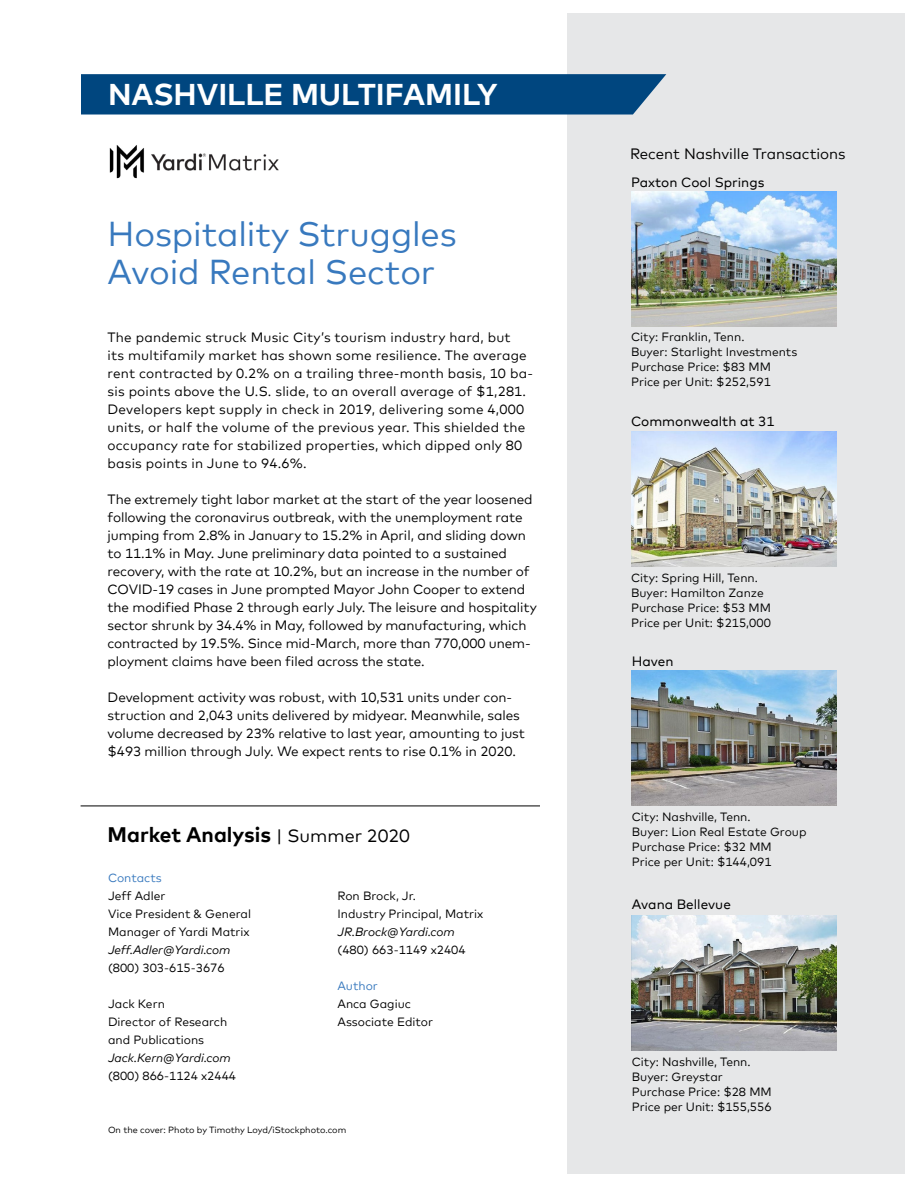
<style>
.page{position:relative;width:918px;height:1188px;background:#fff}
.page>*{position:absolute;margin:0;border:0;box-sizing:border-box;transform-origin:0 0}
.t1{font:34.5px/39px "Mark Offc Pro";letter-spacing:-.005em;color:#3879be}
.t2{font:700 30px "Mark Offc Pro";color:#fff}
.t3{font:700 21px "Mark Offc Pro";color:#000}
.t4{font:15px "Mark Offc Pro";color:#000}
.t5{font:13.5px/18px "Mark Offc Pro";letter-spacing:-.005em;color:#000}
.t6{font:13.5px/18px "Mark Offc Pro";letter-spacing:.015em;color:#000}
.t7{font:13.5px "Mark Offc Pro";color:#000}
.t8{font:12px/15px "Mark Offc Pro";color:#000}
.t9{font:italic 12px "Mark Offc Pro";color:#000}
.t10{font:12px "Mark Offc Pro";color:#3879be}
.t11{font:9px "Mark Offc Pro";color:#000}
.s1{font-weight:400;font-size:18px}
</style>
<div class="page">
<img style="left:110px;top:145px;width:169px;height:33px">
<div style="left:567px;top:14px;width:337px;height:1160px;background:#e6e7e8"></div>
<img style="left:632px;top:670px;width:205px;height:135px">
<img style="left:632px;top:915px;width:205px;height:135px">
<img style="left:631px;top:191px;width:205px;height:135px">
<img style="left:631px;top:432px;width:205px;height:135px">
<hr style="left:81px;top:806px;width:459px;height:1px;background:#000">
<svg style="left:81px;top:74px;width:585px;height:41px;background:#094c83"></svg>
<h2 class="t2" style="left:108px;top:71px;width:391px">NASHVILLE MULTIFAMILY</h2>
<h1 class="t1" style="left:108px;top:211px;width:351px">Hospitality Struggles<br>Avoid Rental Sector</h1>
<p class="t6" style="left:108px;top:327px;width:427px">The pandemic struck Music City’s tourism industry hard, but<br>its multifamily market has shown some resilience. The average rent contracted by 0.2% on a trailing three-month basis, 10 ba&shy;sis points above the U.S. slide, to an overall average of $1,281.<br>Developers kept supply in check in 2019, delivering some 4,000 units, or half the volume of the previous year. This shielded the occupancy rate for stabilized properties, which dipped only 80 basis points in June to 94.6%.</p>
<p class="t5" style="left:108px;top:489px;width:431px">The extremely tight labor market at the start of the year loosened following the coronavirus outbreak, with the unemployment rate jumping from 2.8% in January to 15.2% in April, and sliding down to 11.1% in May. June preliminary data pointed to a sustained recovery, with the rate at 10.2%, but an increase in the number of COVID-19 cases in June prompted Mayor John Cooper to extend the modified Phase 2 through early July. The leisure and hospitality sector shrunk by 34.4% in May, followed by manufacturing, which contracted by 19.5%. Since mid-March, more than 770,000 unem&shy;ployment claims have been filed across the state.</p>
<p class="t5" style="left:108px;top:687px;width:419px">Development activity was robust, with 10,531 units under con&shy;struction and 2,043 units delivered by midyear. Meanwhile, sales volume decreased by 23% relative to last year, amounting to just $493 million through July. We expect rents to rise 0.1% in 2020.</p>
<h3 class="t3" style="left:108px;top:818px;width:304px">Market Analysis <span class="s1">| Summer 2020</span></h3>
<p class="t10" style="left:108px;top:869px;width:55px">Contacts</p>
<p class="t8" style="left:108px;top:886px;width:145px;line-height:18px">Jeff Adler<br>Vice President &amp; General<br>Manager of Yardi Matrix</p>
<p class="t9" style="left:108px;top:941px;width:124px">Jeff.Adler@Yardi.com</p>
<p class="t8" style="left:108px;top:959px;width:118px">(800) 303-615-3676</p>
<p class="t8" style="left:108px;top:994px;width:121px;line-height:18px">Jack Kern<br>Director of Research and Publications</p>
<p class="t9" style="left:108px;top:1049px;width:124px">Jack.Kern@Yardi.com</p>
<p class="t8" style="left:108px;top:1067px;width:130px">(800) 866-1124 x2444</p>
<p class="t8" style="left:338px;top:886px;width:147px;line-height:18px">Ron Brock, Jr.<br>Industry Principal, Matrix</p>
<p class="t9" style="left:338px;top:923px;width:119px">JR.Brock@Yardi.com</p>
<p class="t8" style="left:338px;top:941px;width:130px">(480) 663-1149 x2404</p>
<p class="t10" style="left:338px;top:977px;width:42px">Author</p>
<p class="t8" style="left:338px;top:994px;width:97px;line-height:18px">Anca Gagiuc<br>Associate Editor</p>
<p class="t11" style="left:108px;top:1123px;width:240px">On the cover: Photo by Timothy Loyd/iStockphoto.com</p>
<p class="t4" style="left:630px;top:142px;width:217px">Recent Nashville Transactions</p>
<p class="t7" style="left:631px;top:172px;width:135px">Paxton Cool Springs</p>
<p class="t8" style="left:631px;top:328px;width:168px">City: Franklin, Tenn.<br>Buyer: Starlight Investments<br>Purchase Price: $83 MM<br>Price per Unit: $252,591</p>
<p class="t7" style="left:631px;top:411px;width:145px">Commonwealth at 31</p>
<p class="t8" style="left:631px;top:570px;width:142px">City: Spring Hill, Tenn.<br>Buyer: Hamilton Zanze<br>Purchase Price: $53 MM<br>Price per Unit: $215,000</p>
<p class="t7" style="left:632px;top:651px;width:43px">Haven</p>
<p class="t8" style="left:632px;top:808px;width:176px">City: Nashville, Tenn.<br>Buyer: Lion Real Estate Group<br>Purchase Price: $32 MM<br>Price per Unit: $144,091</p>
<p class="t7" style="left:632px;top:894px;width:101px">Avana Bellevue</p>
<p class="t8" style="left:632px;top:1053px;width:142px">City: Nashville, Tenn.<br>Buyer: Greystar<br>Purchase Price: $28 MM<br>Price per Unit: $155,556</p>
</div>
